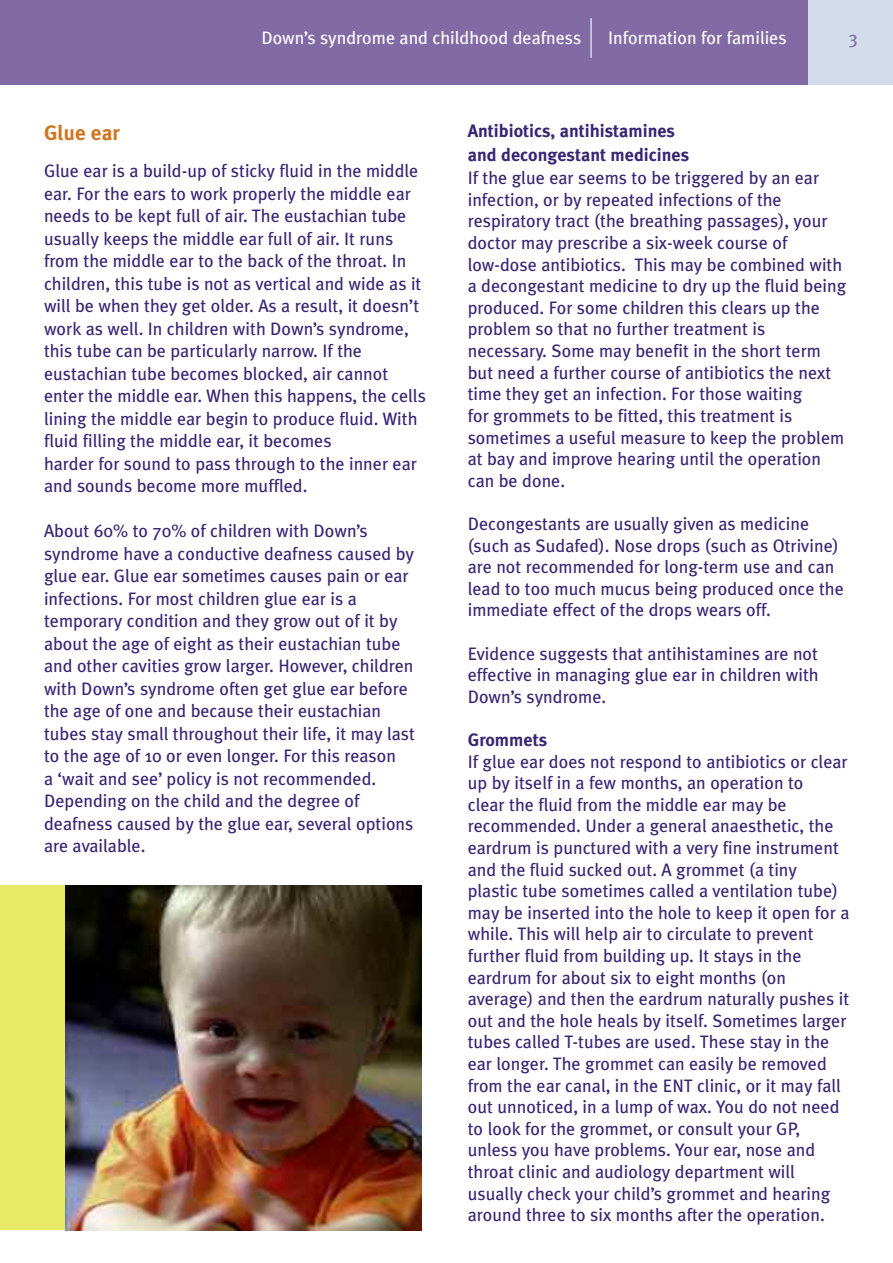
<style>
.page{position:relative;width:893px;height:1263px;background:#fff}
.page>*{position:absolute;margin:0;border:0;box-sizing:border-box;transform-origin:0 0}
.t1{font:700 21px "Meta Plus";color:#d0741f}
.t2{font:18px/21.6px "Meta Plus";color:#382573}
.t3{font:700 18px/24px "Meta Plus";color:#382573}
.t4{font:18px "Meta Plus";color:#fff}
.t5{font:18px "Meta Plus";color:#826ba5}
</style>
<div class="page">
<div style="left:0;top:0;width:893px;height:85px;background:#826ba5"></div>
<div style="left:808px;top:0;width:85px;height:85px;background:#d2dceb"></div>
<hr style="left:590px;top:18px;width:2px;height:40px;background:#d2dceb">
<div style="left:0;top:885px;width:422px;height:345px;background:#e7ea67"></div>
<img style="left:65px;top:885px;width:357px;height:345px">
<p class="t4" style="left:261px;top:27px;width:322px">Down’s syndrome and childhood deafness</p>
<p class="t4" style="left:608px;top:27px;width:180px">Information for families</p>
<p class="t5" style="left:848px;top:27px;width:11px">3</p>
<p class="t1" style="left:44px;top:120px;width:77px">Glue ear</p>
<p class="t2" style="left:44px;top:160px;width:383px;line-height:22.5px">Glue ear is a build-up of sticky fluid in the middle ear. For the ears to work properly the middle ear needs to be kept full of air. The eustachian tube usually keeps the middle ear full of air. It runs from the middle ear to the back of the throat. In children, this tube is not as vertical and wide as it will be when they get older. As a result, it doesn’t work as well. In children with Down’s syndrome, this tube can be particularly narrow. If the eustachian tube becomes blocked, air cannot enter the middle ear. When this happens, the cells lining the middle ear begin to produce fluid. With fluid filling the middle ear, it becomes<br>harder for sound to pass through to the inner ear and sounds become more muffled.</p>
<p class="t2" style="left:44px;top:520px;width:372px;line-height:22.5px">About 60% to 70% of children with Down’s syndrome have a conductive deafness caused by glue ear. Glue ear sometimes causes pain or ear infections. For most children glue ear is a temporary condition and they grow out of it by about the age of eight as their eustachian tube and other cavities grow larger. However, children with Down’s syndrome often get glue ear before the age of one and because their eustachian tubes stay small throughout their life, it may last to the age of 10 or even longer. For this reason<br>a ‘wait and see’ policy is not recommended.<br>Depending on the child and the degree of deafness caused by the glue ear, several options are available.</p>
<p class="t3" style="left:468px;top:119px;width:223px">Antibiotics, antihistamines and decongestant medicines</p>
<p class="t2" style="left:468px;top:167px;width:380px">If the glue ear seems to be triggered by an ear infection, or by repeated infections of the respiratory tract (the breathing passages), your doctor may prescribe a six-week course of low-dose antibiotics. This may be combined with a decongestant medicine to dry up the fluid being produced. For some children this clears up the problem so that no further treatment is necessary. Some may benefit in the short term but need a further course of antibiotics the next time they get an infection. For those waiting<br>for grommets to be fitted, this treatment is sometimes a useful measure to keep the problem at bay and improve hearing until the operation can be done.</p>
<p class="t2" style="left:468px;top:513px;width:378px">Decongestants are usually given as medicine (such as Sudafed). Nose drops (such as Otrivine) are not recommended for long-term use and can lead to too much mucus being produced once the immediate effect of the drops wears off.</p>
<p class="t2" style="left:468px;top:642px;width:352px;text-align:justify">Evidence suggests that antihistamines are not effective in managing glue ear in children with Down’s syndrome.</p>
<p class="t3" style="left:468px;top:728px;width:81px">Grommets</p>
<p class="t2" style="left:468px;top:750px;width:383px">If glue ear does not respond to antibiotics or clear up by itself in a few months, an operation to<br>clear the fluid from the middle ear may be recommended. Under a general anaesthetic, the eardrum is punctured with a very fine instrument and the fluid sucked out. A grommet (a tiny plastic tube sometimes called a ventilation tube) may be inserted into the hole to keep it open for a while. This will help air to circulate to prevent further fluid from building up. It stays in the eardrum for about six to eight months (on average) and then the eardrum naturally pushes it out and the hole heals by itself. Sometimes larger tubes called T-tubes are used. These stay in the ear longer. The grommet can easily be removed from the ear canal, in the ENT clinic, or it may fall out unnoticed, in a lump of wax. You do not need to look for the grommet, or consult your GP, unless you have problems. Your ear, nose and throat clinic and audiology department will usually check your child’s grommet and hearing around three to six months after the operation.</p>
</div>
